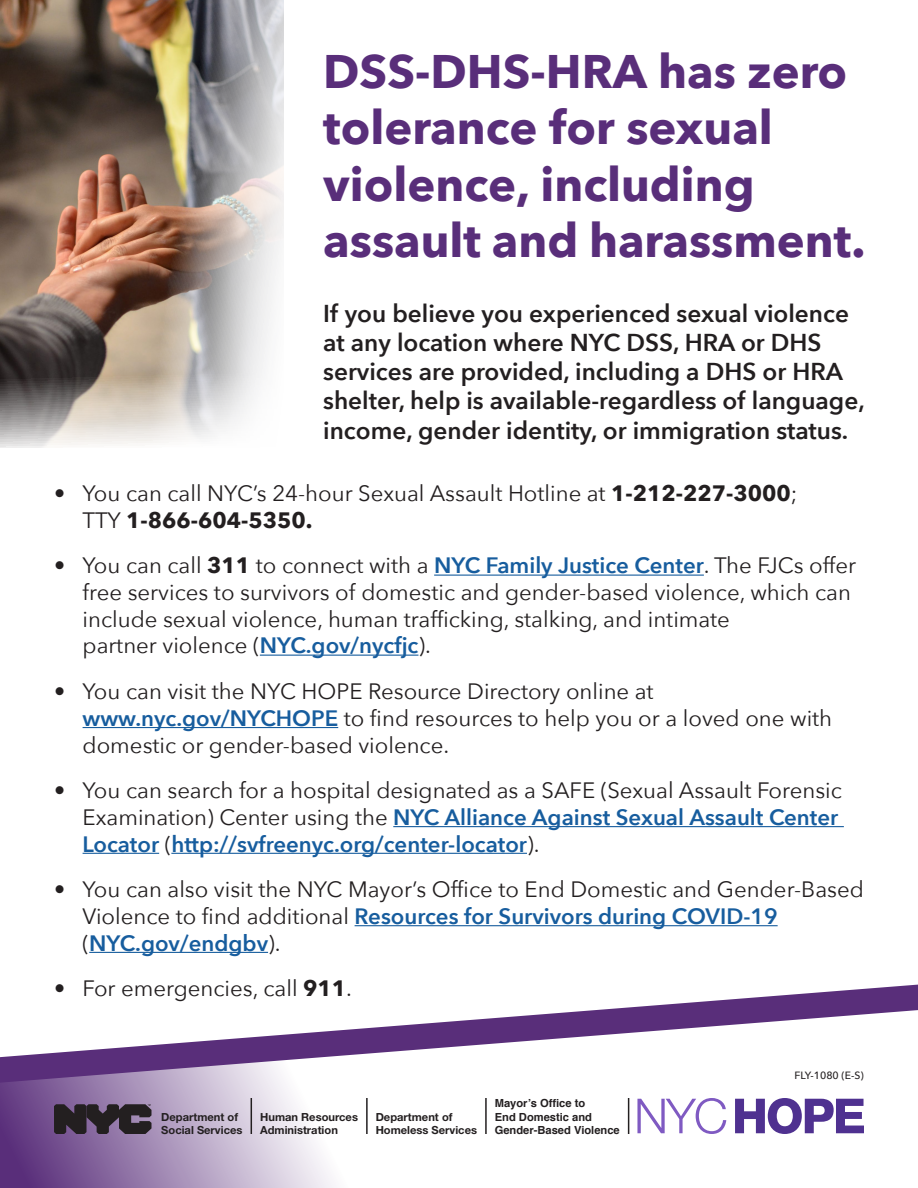
<style>
.page{position:relative;width:918px;height:1188px;background:#fff}
.page>*{position:absolute;margin:0;border:0;box-sizing:border-box;transform-origin:0 0}
.t1{font:700 46.95px/56.4px "Avenir Next";color:#592e7a}
.t2{font:600 24.45px/29.2px "Avenir Next";color:#231f20}
.t3{font:22.2px/26.7px "Avenir Next";color:#231f20}
.t4{font:700 11.1px/13.4px "Helvetica Neue LT Std";color:#231f20}
.t5{font:700 11.1px/13.4px "Helvetica";color:#231f20}
.t6{font:500 10.5px "Avenir Next";color:#231f20}
.s1{font-weight:700}
.s2{font-weight:600;color:#175d9e}
</style>
<div class="page">
<svg style="left:597px;top:985px;width:321px;height:25px"></svg>
<svg style="left:0;top:1010px;width:918px;height:178px"></svg>
<img style="left:0;top:0;width:284px;height:448px">
<svg style="left:637px;top:1098px;width:89px;height:36px"></svg>
<svg style="left:735px;top:1098px;width:129px;height:36px"></svg>
<hr style="left:485px;top:1098px;width:2px;height:36px;background:#231f20">
<hr style="left:628px;top:1098px;width:1px;height:36px;background:#231f20">
<hr style="left:251px;top:1098px;width:1px;height:36px;background:#231f20">
<svg style="left:54px;top:1104px;width:98px;height:30px;background:#3b323d"></svg>
<hr style="left:366px;top:1098px;width:2px;height:36px;background:#231f20">
<hr style="left:434px;top:575px;width:270px;height:1px;background:#175d9e">
<hr style="left:260px;top:655px;width:158px;height:1px;background:#175d9e">
<hr style="left:83px;top:727px;width:255px;height:1px;background:#175d9e">
<hr style="left:393px;top:826px;width:451px;height:1px;background:#175d9e">
<hr style="left:83px;top:853px;width:76px;height:1px;background:#175d9e">
<hr style="left:171px;top:853px;width:356px;height:1px;background:#175d9e">
<hr style="left:355px;top:925px;width:423px;height:1px;background:#175d9e">
<hr style="left:89px;top:952px;width:179px;height:1px;background:#175d9e">
<p class="t1" style="left:323px;top:43px;width:544px">DSS-DHS-HRA has zero tolerance for sexual violence, including assault and harassment.</p>
<p class="t2" style="left:323px;top:298px;width:543px">If you believe you experienced sexual violence at any location where NYC DSS, HRA or DHS services are provided, including a DHS or HRA shelter, help is available-regardless of language, income, gender identity, or immigration status.</p>
<p class="t3" style="left:83px;top:479px;width:716px;text-indent:-29px">• You can call NYC’s 24-hour Sexual Assault Hotline at <span class="s1">1-212-227-3000</span>;<br>TTY <span class="s1">1-866-604-5350.</span></p>
<p class="t3" style="left:83px;top:551px;width:775px;text-indent:-29px">• You can call <span class="s1">311</span> to connect with a <span class="s2">NYC Family Justice Center</span>. The FJCs offer free services to survivors of domestic and gender-based violence, which can include sexual violence, human trafficking, stalking, and intimate<br>partner violence (<span class="s2">NYC.gov/nycfjc</span>).</p>
<p class="t3" style="left:83px;top:677px;width:751px;text-indent:-29px">• You can visit the NYC HOPE Resource Directory online at <span class="s2">www.nyc.gov/NYCHOPE</span> to find resources to help you or a loved one with domestic or gender-based violence.</p>
<p class="t3" style="left:83px;top:776px;width:761px;text-indent:-29px">• You can search for a hospital designated as a SAFE (Sexual Assault Forensic<br>Examination) Center using the <span class="s2">NYC Alliance Against Sexual Assault Center<br>Locator</span> (<span class="s2">http://svfreenyc.org/center-locator</span>).</p>
<p class="t3" style="left:83px;top:875px;width:783px;text-indent:-29px">• You can also visit the NYC Mayor’s Office to End Domestic and Gender-Based<br>Violence to find additional <span class="s2">Resources for Survivors during COVID-19 </span>(<span class="s2">NYC.gov/endgbv</span>).</p>
<p class="t3" style="left:54px;top:974px;width:300px">• For emergencies, call <span class="s1">911</span>.</p>
<p class="t4" style="left:161px;top:1110px;width:83px">Department of<br>Social Services</p>
<p class="t4" style="left:260px;top:1110px;width:99px">Human Resources<br>Administration</p>
<p class="t4" style="left:376px;top:1110px;width:103px">Department of<br>Homeless Services</p>
<p class="t5" style="left:495px;top:1097px;width:126px">Mayor’s Office to<br>End Domestic and<br>Gender-Based Violence</p>
<p class="t6" style="left:795px;top:1066px;width:71px">FLY-1080 (E-S)</p>
</div>
